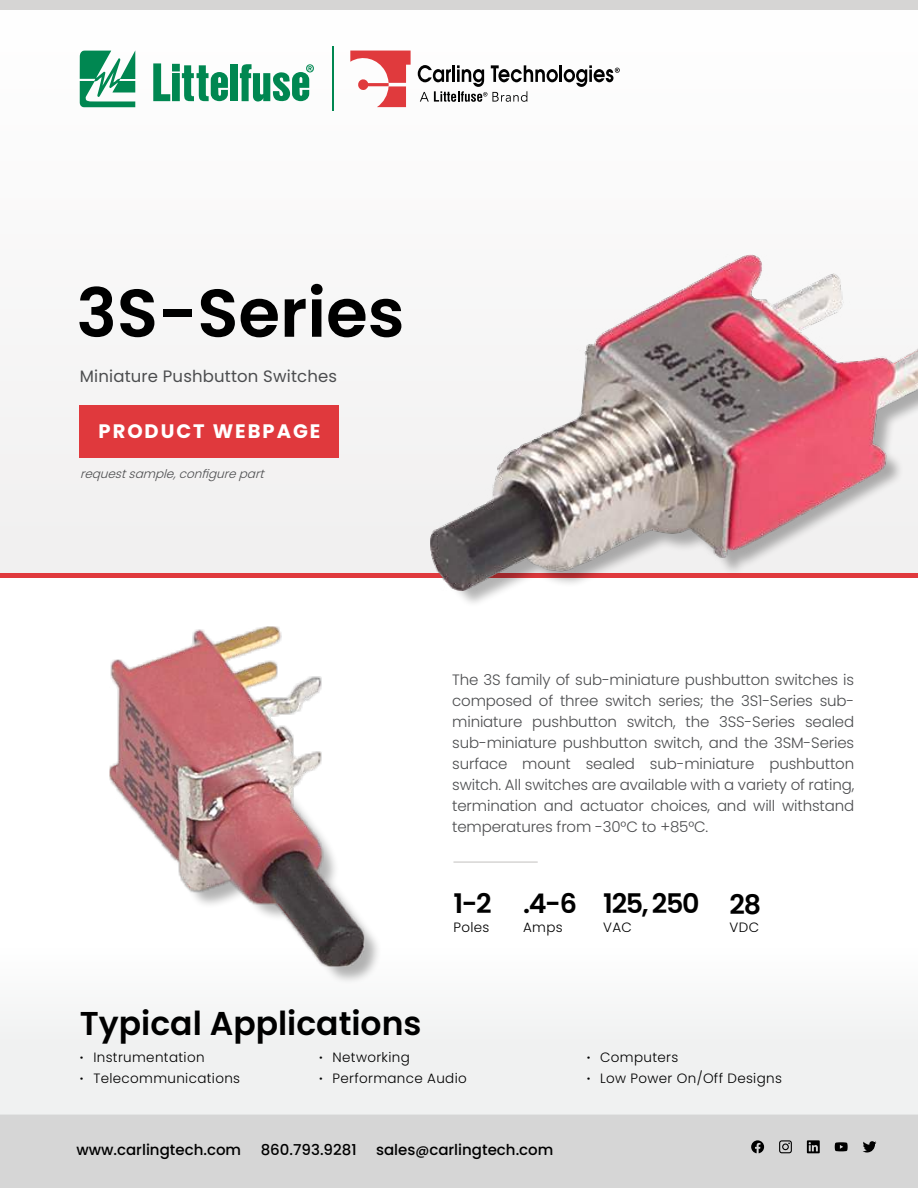
<style>
.page{position:relative;width:918px;height:1188px;background:#fff}
.page>*{position:absolute;margin:0;border:0;box-sizing:border-box;transform-origin:0 0}
.t1{font:600 67.5px "Poppins";color:#000}
.t2{font:600 33px "Poppins";color:#000}
.t3{font:600 27px "Poppins";letter-spacing:-.05em;color:#000}
.t4{font:700 19.5px "Poppins";letter-spacing:.1em;color:#fff}
.t5{font:16.5px "Poppins";letter-spacing:.01em;color:#4c4d4f}
.t6{font:300 15px/21px "Poppins";letter-spacing:-.01em;color:#4c4d4f;text-align:justify}
.t7{font:500 15px "Poppins";color:#000}
.t8{font:300 13.5px/21px "Poppins";letter-spacing:.025em;color:#000}
.t9{font:italic 300 12px "Poppins";color:#4c4d4f}
.s1{font-weight:600}
.s2{font-size:13.5px}
</style>
<div class="page">
<div style="left:0;top:9px;width:918px;height:564px;background:#faf9f9"></div>
<div style="left:0;top:573px;width:918px;height:5px;background:#e0393d"></div>
<div style="left:0;top:0;width:918px;height:9px;background:#d6d5d4"></div>
<div style="left:0;top:1115px;width:918px;height:73px;background:#d6d6d6"></div>
<div style="left:0;top:1014px;width:918px;height:101px;background:#f0f1f1"></div>
<svg style="left:807px;top:1140px;width:13px;height:13px"></svg>
<svg style="left:779px;top:1140px;width:13px;height:13px"></svg>
<svg style="left:751px;top:1140px;width:13px;height:13px"></svg>
<svg style="left:835px;top:1142px;width:13px;height:9px"></svg>
<svg style="left:863px;top:1141px;width:13px;height:12px"></svg>
<svg style="left:80px;top:50px;width:55px;height:57px"></svg>
<div style="left:230px;top:64px;width:7px;height:37px;background:#008751"></div>
<svg style="left:240px;top:64px;width:74px;height:38px"></svg>
<svg style="left:153px;top:63px;width:75px;height:38px"></svg>
<hr style="left:332px;top:47px;width:2px;height:64px;background:#008751">
<svg style="left:350px;top:51px;width:61px;height:56px"></svg>
<hr style="left:559px;top:65px;width:3px;height:17px;background:#020202">
<svg style="left:564px;top:65px;width:56px;height:22px"></svg>
<svg style="left:418px;top:65px;width:140px;height:37px"></svg>
<div style="left:80px;top:405px;width:259px;height:53px;background:#e0393d"></div>
<img style="left:431px;top:254px;width:487px;height:337px">
<div style="left:113px;top:691px;width:269px;height:294px;background:#000;opacity:.3"></div>
<svg style="left:113px;top:691px;width:254px;height:281px"></svg>
<img style="left:109px;top:626px;width:256px;height:341px">
<hr style="left:453px;top:861px;width:85px;height:2px;background:#d6d5d4">
<h1 class="t1" style="left:76px;top:273px;width:330px">3S-Series</h1>
<p class="t5" style="left:80px;top:366px;width:259px">Miniature Pushbutton Switches</p>
<h3 class="t4" style="left:99px;top:423px;width:223px">PRODUCT WEBPAGE</h3>
<p class="t9" style="left:80px;top:467px;width:190px">requestsample,con昀椀gurepart</p>
<h2 class="t2" style="left:80px;top:1004px;width:343px">Typical Applications</h2>
<p class="t6" style="left:452px;top:669px;width:404px">The 3S family of sub-miniature pushbutton switches is composed of three switch series; the 3S1-Series sub&shy;miniature pushbutton switch, the 3SS-Series sealed sub-miniature pushbutton switch, and the 3SM-Series surface mount sealed sub-miniature pushbutton switch. All switches are available with a variety of rating, termination and actuator choices, and will withstand temperatures from -30°C to +85°C.</p>
<h3 class="t3" style="left:453px;top:888px;width:309px">1-2 .4-6 125, 250 28</h3>
<p class="t8" style="left:453px;top:917px;width:38px">Poles</p>
<p class="t8" style="left:523px;top:917px;width:41px">Amps</p>
<p class="t8" style="left:603px;top:917px;width:30px">VAC</p>
<p class="t8" style="left:730px;top:917px;width:31px">VDC</p>
<p class="t8" style="left:80px;top:1047px;width:162px"><span class="s1">∙</span> Instrumentation<br><span class="s1">∙</span> Telecommunications</p>
<p class="t8" style="left:319px;top:1047px;width:149px"><span class="s1">∙</span> Networking<br><span class="s1">∙</span> Performance Audio</p>
<p class="t8" style="left:587px;top:1047px;width:197px"><span class="s1">∙</span> Computers<br><span class="s1">∙</span> Low Power On/Off Designs</p>
<p class="t7" style="left:76px;top:1143px;width:166px">www.carlingtech.com</p>
<p class="t7" style="left:261px;top:1143px;width:97px">860.793.9281</p>
<p class="t7" style="left:376px;top:1143px;width:179px">sales<span class="s2">@</span>carlingtech.com</p>
</div>
